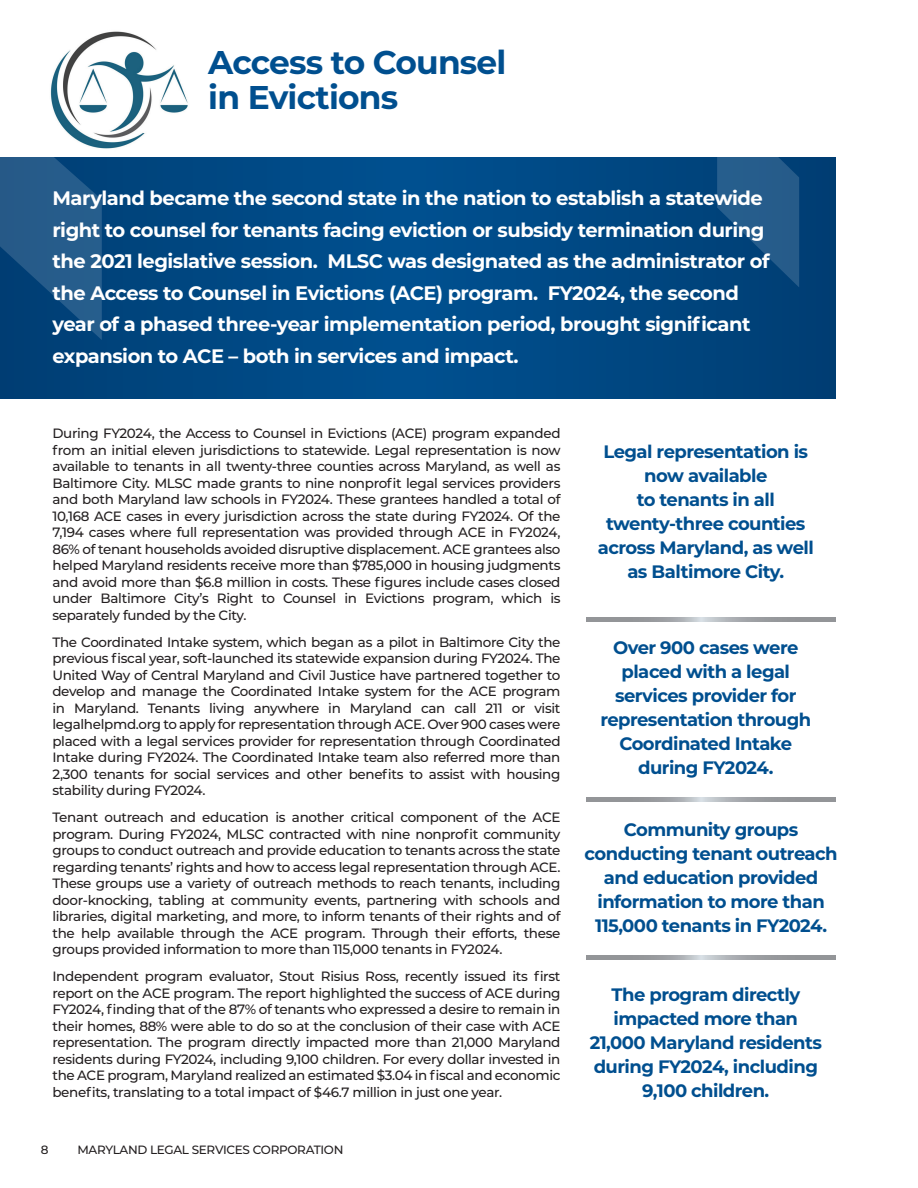
<style>
.page{position:relative;width:918px;height:1188px;background:#fff}
.page>*{position:absolute;margin:0;border:0;box-sizing:border-box;transform-origin:0 0}
.t1{font:700 32.85px/35.5px "Montserrat";letter-spacing:-.025em;color:#004f8f}
.t2{font:700 19.5px/31.5px "Montserrat";letter-spacing:-.025em;color:#fff}
.t3{font:700 18px/24px "Montserrat";letter-spacing:-.03em;color:#004f8f;text-align:center}
.t4{font:500 13.5px/16.5px "Montserrat";letter-spacing:-.025em;color:#231f20;text-align:justify}
.t5{font:500 12px "Montserrat";letter-spacing:-.025em;color:#231f20}
</style>
<div class="page">
<svg style="left:0;top:157px;width:835px;height:242px;background:#004783"></svg>
<img style="left:50px;top:31px;width:138px;height:118px">
<svg style="left:717px;top:157px;width:82px;height:130px;background:#195384"></svg>
<svg style="left:586px;top:618px;width:249px;height:4px"></svg>
<svg style="left:586px;top:798px;width:249px;height:4px"></svg>
<svg style="left:586px;top:955px;width:249px;height:5px"></svg>
<svg style="left:0;top:97px;width:102px;height:243px"></svg>
<h1 class="t1" style="left:208px;top:43px;width:300px">Access to Counsel in Evictions</h1>
<p class="t2" style="left:52px;top:181px;width:719px">Maryland became the second state in the nation to establish a statewide right to counsel for tenants facing eviction or subsidy termination during the 2021 legislative session. MLSC was designated as the administrator of the Access to Counsel in Evictions (ACE) program. FY2024, the second year of a phased three-year implementation period, brought significant expansion to ACE – both in services and impact.</p>
<p class="t4" style="left:52px;top:425px;width:510px">During FY2024, the Access to Counsel in Evictions (ACE) program expanded from an initial eleven jurisdictions to statewide. Legal representation is now available to tenants in all twenty-three counties across Maryland, as well as Baltimore City. MLSC made grants to nine nonprofit legal services providers and both Maryland law schools in FY2024. These grantees handled a total of 10,168 ACE cases in every jurisdiction across the state during FY2024. Of the 7,194 cases where full representation was provided through ACE in FY2024, 86% of tenant households avoided disruptive displacement. ACE grantees also helped Maryland residents receive more than $785,000 in housing judgments and avoid more than $6.8 million in costs. These figures include cases closed under Baltimore City’s Right to Counsel in Evictions program, which is separately funded by the City.</p>
<p class="t4" style="left:52px;top:633px;width:510px">The Coordinated Intake system, which began as a pilot in Baltimore City the previous fiscal year, soft-launched its statewide expansion during FY2024. The United Way of Central Maryland and Civil Justice have partnered together to develop and manage the Coordinated Intake system for the ACE program in Maryland. Tenants living anywhere in Maryland can call 211 or visit legalhelpmd.org to apply for representation through ACE. Over 900 cases were placed with a legal services provider for representation through Coordinated Intake during FY2024. The Coordinated Intake team also referred more than 2,300 tenants for social services and other benefits to assist with housing stability during FY2024.</p>
<p class="t4" style="left:52px;top:809px;width:510px">Tenant outreach and education is another critical component of the ACE program. During FY2024, MLSC contracted with nine nonprofit community groups to conduct outreach and provide education to tenants across the state regarding tenants’ rights and how to access legal representation through ACE.<br>These groups use a variety of outreach methods to reach tenants, including door-knocking, tabling at community events, partnering with schools and libraries, digital marketing, and more, to inform tenants of their rights and of the help available through the ACE program. Through their efforts, these groups provided information to more than 115,000 tenants in FY2024.</p>
<p class="t4" style="left:52px;top:968px;width:510px">Independent program evaluator, Stout Risius Ross, recently issued its first report on the ACE program. The report highlighted the success of ACE during FY2024, finding that of the 87% of tenants who expressed a desire to remain in their homes, 88% were able to do so at the conclusion of their case with ACE representation. The program directly impacted more than 21,000 Maryland residents during FY2024, including 9,100 children. For every dollar invested in the ACE program, Maryland realized an estimated $3.04 in fiscal and economic benefits, translating to a total impact of $46.7 million in just one year.</p>
<p class="t5" style="left:41px;top:1142px;width:9px">8</p>
<p class="t5" style="left:77px;top:1142px;width:268px">MARYLAND LEGAL SERVICES CORPORATION</p>
<h3 class="t3" style="left:598px;top:439px;width:217px">Legal representation is now available<br>to tenants in all twenty-three counties across Maryland, as well as Baltimore City.</h3>
<h3 class="t3" style="left:600px;top:635px;width:212px">Over 900 cases were placed with a legal services provider for representation through<br>Coordinated Intake during FY2024.</h3>
<h3 class="t3" style="left:585px;top:816px;width:255px">Community groups conducting tenant outreach and education provided information to more than<br>115,000 tenants in FY2024.</h3>
<h3 class="t3" style="left:590px;top:982px;width:234px">The program directly impacted more than<br>21,000 Maryland residents during FY2024, including<br>9,100 children.</h3>
</div>
